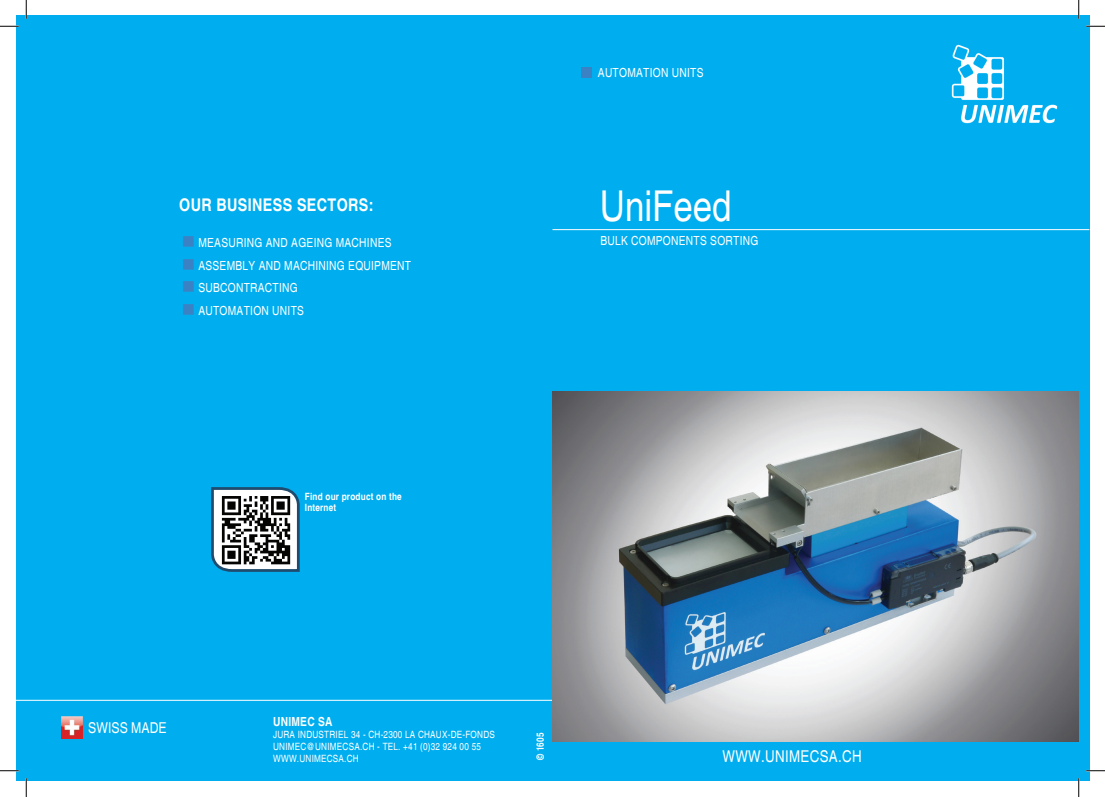
<style>
.page{position:relative;width:1105px;height:797px;background:#fff}
.page>*{position:absolute;margin:0;border:0;box-sizing:border-box;transform-origin:0 0}
.t1{font:condensed 42.5px "Helvetica";color:#fff}
.t2{font:700 condensed 17.5px "Helvetica";letter-spacing:.02em;color:#fff}
.t3{font:condensed 16.25px "Helvetica";letter-spacing:.02em;color:#fff}
.t4{font:condensed 15px "Helvetica";color:#fff}
.t5{font:condensed 12.5px/22.5px "Helvetica";letter-spacing:.02em;color:#fff}
.t6{font:700 condensed 12.5px "Helvetica";letter-spacing:.02em;color:#fff}
.t7{font:condensed 10px/12px "Helvetica";letter-spacing:.02em;color:#fff}
.t8{font:700 condensed 10px/11.2px "Helvetica";letter-spacing:.02em;color:#fff}
</style>
<div class="page">
<div style="left:16px;top:16px;width:1073px;height:765px;background:#00aeef"></div>
<hr style="left:552px;top:229px;width:537px;height:1px;background:#fff">
<hr style="left:16px;top:699px;width:536px;height:1px;background:#fff">
<img style="left:62px;top:716px;width:21px;height:22px">
<img style="left:951px;top:44px;width:106px;height:80px">
<img style="left:552px;top:391px;width:527px;height:350px">
<div style="left:581px;top:67px;width:11px;height:10px;background:#3b82c4"></div>
<svg style="left:211px;top:487px;width:89px;height:85px;background:#8b969b"></svg>
<svg style="left:0;top:25px;width:19px;height:2px"></svg>
<svg style="left:1086px;top:25px;width:19px;height:2px"></svg>
<svg style="left:0;top:770px;width:19px;height:1px"></svg>
<svg style="left:1086px;top:770px;width:19px;height:1px"></svg>
<svg style="left:25px;top:0;width:2px;height:19px"></svg>
<svg style="left:25px;top:778px;width:2px;height:19px"></svg>
<svg style="left:1078px;top:0;width:1px;height:19px"></svg>
<svg style="left:1078px;top:778px;width:1px;height:19px"></svg>
<h2 class="t2" style="left:179px;top:194px;width:59px">Our business</h2>
<h2 class="t2" style="left:297px;top:194px;width:78px">sectors:</h2>
<p class="t5" style="left:198px;top:232px;width:187px">MEASURING AND AGEING MACHINES<br>ASSEM</p>
<p class="t5" style="left:198px;top:254px;width:214px;text-indent:37px">BLY AND MACHINING EQUIPMENT<br>SUBCONTRACTING<br>AUTOMATION UNITS</p>
<p class="t8" style="left:305px;top:490px;width:98px">Find our product on the<br>Internet</p>
<p class="t5" style="left:598px;top:62px;width:106px">AUTOMATION UNITS</p>
<h1 class="t1" style="left:600px;top:181px;width:133px">UNIFEED</h1>
<p class="t5" style="left:600px;top:229px;width:160px">BULK COMPONENTS SORTING</p>
<p class="t4" style="left:88px;top:718px;width:80px">SWISS MADE</p>
<p class="t6" style="left:273px;top:714px;width:61px">UNIMEC SA</p>
<p class="t7" style="left:273px;top:728px;width:217px">JURA INDUSTRIEL 34 - CH-2300 LA CHAUX-DE-FONDS<br>UNIMEC@UNIMECSA.CH - TEL. +41 (0)32 924 00 55<br>WWW</p>
<p class="t7" style="left:297px;top:752px;width:63px">.UNIMECSA.CH</p>
<p class="t8" style="left:535px;top:760px;width:29px;rotate:-90deg">© 1605</p>
<h3 class="t3" style="left:722px;top:747px;width:14px">WWW</h3>
<h3 class="t3" style="left:761px;top:747px;width:102px">.UNIMECSA.CH</h3>
</div>
